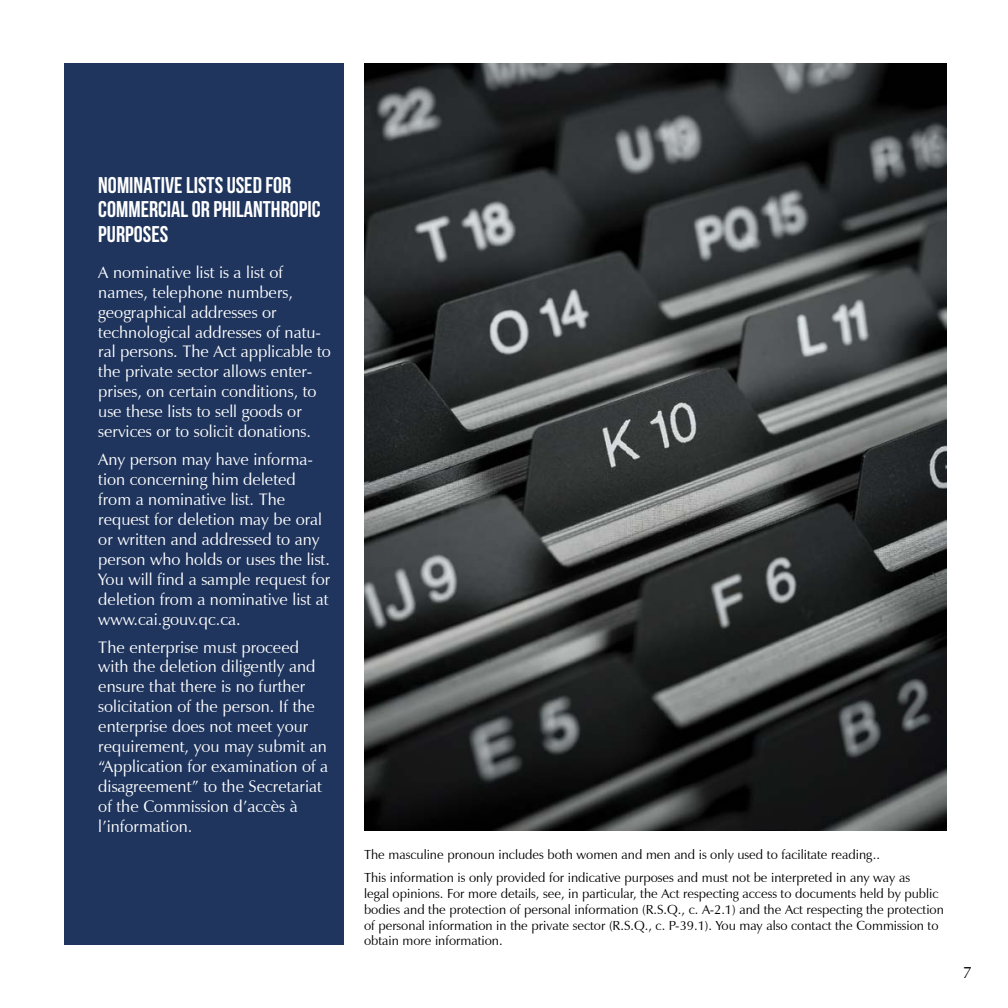
<style>
.page{position:relative;width:1008px;height:1008px;background:#fff}
.page>*{position:absolute;margin:0;border:0;box-sizing:border-box;transform-origin:0 0}
.t1{font:700 22.75px/24.5px "Bebas Neue";color:#fff}
.t2{font:16.62px/19.9px "Zapf Humanist 601 BT";color:#fff}
.t3{font:16.62px "Zapf Humanist 601 BT";color:#000}
.t4{font:13.12px/15.8px "Zapf Humanist 601 BT";color:#000}
</style>
<div class="page">
<div style="left:64px;top:63px;width:280px;height:882px;background:#1f355e"></div>
<img style="left:364px;top:63px;width:582px;height:768px">
<h1 class="t1" style="left:98px;top:173px;width:224px">NOMINATIVE LISTS USED FOR<br>COMMERCIAL OR PHILANTHROPIC<br>PURPOSES</h1>
<p class="t2" style="left:98px;top:262px;width:234px">A nominative list is a list of names, telephone numbers, geographical addresses or technological addresses of natu&shy;ral persons. The Act applicable to the private sector allows enter&shy;prises, on certain conditions, to use these lists to sell goods or services or to solicit donations.</p>
<p class="t2" style="left:98px;top:449px;width:233px">Any person may have informa&shy;tion concerning him deleted from a nominative list. The request for deletion may be oral or written and addressed to any person who holds or uses the list.<br>You will find a sample request for deletion from a nominative list at www.cai.gouv.qc.ca.</p>
<p class="t2" style="left:98px;top:637px;width:231px">The enterprise must proceed with the deletion diligently and ensure that there is no further solicitation of the person. If the enterprise does not meet your requirement, you may submit an “Application for examination of a disagreement” to the Secretariat of the Commission d’accès à l’information.</p>
<p class="t4" style="left:364px;top:843px;width:548px;line-height:23.6px">The masculine pronoun includes both women and men and is only used to facilitate reading..<br>This information is only provided for indicative purposes and must not be interpreted in any way as</p>
<p class="t4" style="left:364px;top:886px;width:582px">legal opinions. For more details, see, in particular, the Act respecting access to documents held by public bodies and the protection of personal information (R.S.Q., c. A-2.1) and the Act respecting the protection of personal information in the private sector (R.S.Q., c. P-39.1). You may also contact the Commission to obtain more information.</p>
<p class="t3" style="left:963px;top:962px;width:11px">7</p>
</div>
